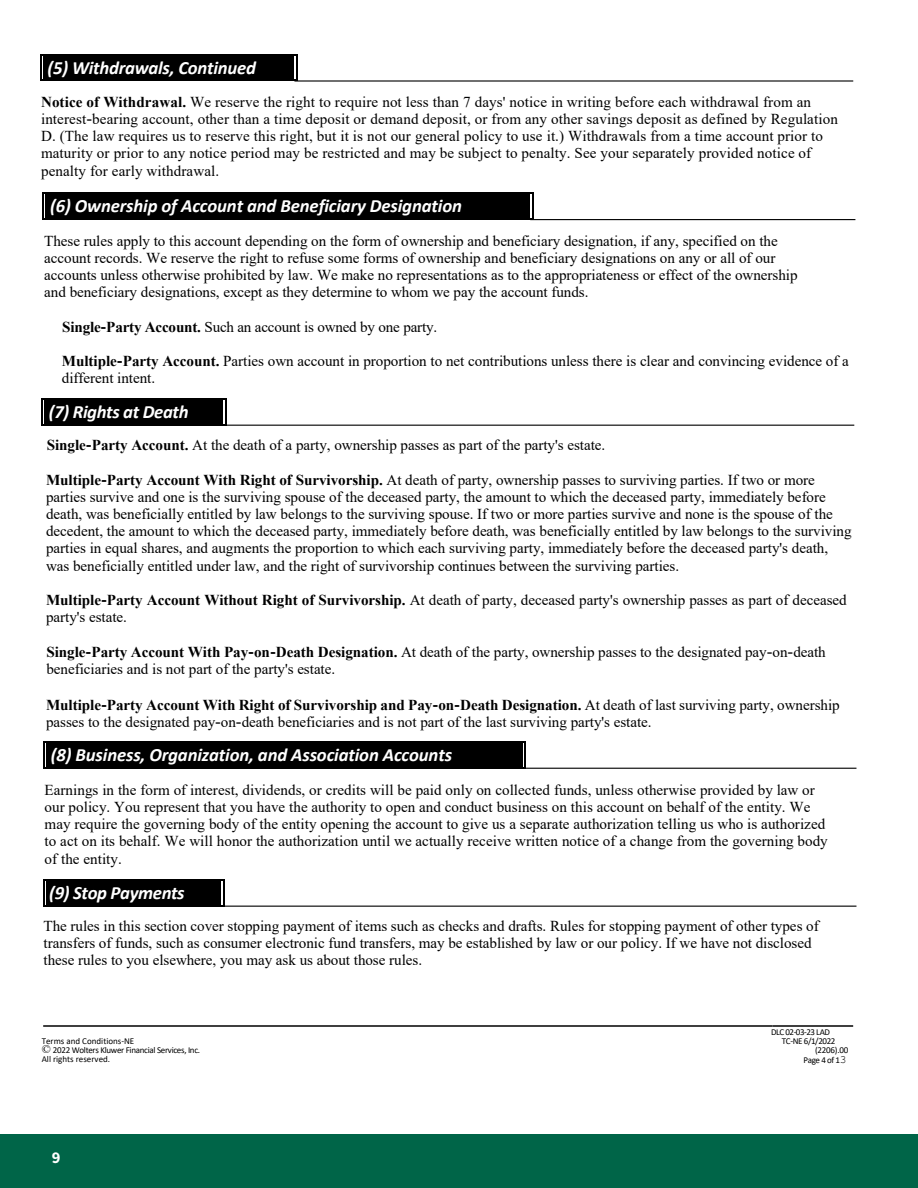
<style>
.page{position:relative;width:918px;height:1188px;background:#fff}
.page>*{position:absolute;margin:0;border:0;box-sizing:border-box;transform-origin:0 0}
.t1{font:italic 700 18.75px "Calibri";letter-spacing:-.01em;color:#fff}
.t2{font:700 16.5px "Source Sans 3";color:#fff}
.t3{font:15.15px/17.2px "Times New Roman";letter-spacing:-.005em;color:#000}
.t4{font:9px/9px "Calibri";letter-spacing:-.035em;color:#000}
.s1{font-weight:700}
.s2{font-size:17.25px}
.s3{font-family:"Bookman Old Style";font-weight:700;font-size:16.5px}
.s4{font-family:"Times New Roman";font-size:11.85px}
.s5{font-family:"Courier New";font-size:11.1px}
</style>
<div class="page">
<div style="left:0;top:1134px;width:918px;height:54px;background:#006548"></div>
<div style="left:44px;top:54px;width:250px;height:27px;background:#000"></div>
<hr style="left:41px;top:54px;width:256px;height:1px;background:#000">
<hr style="left:41px;top:80px;width:256px;height:1px;background:#000">
<svg style="left:40px;top:54px;width:1px;height:27px"></svg>
<svg style="left:297px;top:54px;width:1px;height:26px"></svg>
<div style="left:46px;top:193px;width:484px;height:27px;background:#000"></div>
<hr style="left:44px;top:193px;width:488px;height:1px;background:#000">
<hr style="left:44px;top:219px;width:488px;height:1px;background:#000">
<hr style="left:42px;top:194px;width:2px;height:25px;background:#000">
<hr style="left:532px;top:194px;width:2px;height:25px;background:#000">
<div style="left:45px;top:399px;width:178px;height:26px;background:#000"></div>
<hr style="left:42px;top:399px;width:183px;height:1px;background:#000">
<hr style="left:42px;top:424px;width:183px;height:1px;background:#000">
<svg style="left:41px;top:399px;width:1px;height:26px"></svg>
<svg style="left:225px;top:399px;width:1px;height:26px"></svg>
<div style="left:46px;top:742px;width:477px;height:26px;background:#000"></div>
<hr style="left:44px;top:742px;width:481px;height:1px;background:#000">
<hr style="left:44px;top:767px;width:481px;height:1px;background:#000">
<svg style="left:43px;top:742px;width:1px;height:26px"></svg>
<svg style="left:525px;top:742px;width:1px;height:26px"></svg>
<div style="left:46px;top:879px;width:175px;height:27px;background:#000"></div>
<hr style="left:44px;top:879px;width:179px;height:2px;background:#000">
<hr style="left:44px;top:905px;width:179px;height:1px;background:#000">
<svg style="left:43px;top:879px;width:1px;height:27px"></svg>
<svg style="left:223px;top:879px;width:1px;height:27px"></svg>
<hr style="left:43px;top:1025px;width:730px;height:2px;background:#000">
<hr style="left:773px;top:1025px;width:80px;height:2px;background:#000">
<hr style="left:294px;top:80px;width:559px;height:2px;background:#000">
<hr style="left:530px;top:219px;width:325px;height:1px;background:#000">
<hr style="left:223px;top:425px;width:631px;height:1px;background:#000">
<hr style="left:523px;top:768px;width:333px;height:1px;background:#000">
<hr style="left:221px;top:906px;width:635px;height:1px;background:#000">
<p class="t1" style="left:48px;top:54px;width:210px">(5) Withdrawals, Continued</p>
<p class="t3" style="left:41px;top:92px;width:798px"><span class="s1">Notice of Withdrawal.</span> We reserve the right to require not less than 7 days' notice in writing before each withdrawal from an interest<span class="s2">-</span>bearing account, other than a time deposit or demand deposit, or from any other savings deposit as defined by Regulation D. (The law requires us to reserve this right, but it is not our general policy to use it.) Withdrawals from a time account prior to maturity or prior to any notice period may be restricted and may be subject to penalty. See your separately provided notice of penalty for early withdrawal.</p>
<p class="t1" style="left:50px;top:193px;width:413px">(6) Ownership of Account and Beneficiary Designation</p>
<p class="t3" style="left:44px;top:231px;width:755px">These rules apply to this account depending on the form of ownership and beneficiary designation, if any, specified on the account records. We reserve the right to refuse some forms of ownership and beneficiary designations on any or all of our accounts unless otherwise prohibited by law. We make no representations as to the appropriateness or effect of the ownership and beneficiary designations, except as they determine to whom we pay the account funds.</p>
<p class="t3" style="left:62px;top:317px;width:376px"><span class="s1">Single</span><span class="s3">-</span><span class="s1">Party Account.</span> Such an account is owned by one party.</p>
<p class="t3" style="left:62px;top:352px;width:789px"><span class="s1">Multiple</span><span class="s3">-</span><span class="s1">Party Account.</span> Parties own account in proportion to net contributions unless there is clear and convincing evidence of a different intent.</p>
<p class="t1" style="left:49px;top:398px;width:141px">(7) Rights at Death</p>
<p class="t3" style="left:47px;top:436px;width:560px"><span class="s1">Single</span><span class="s3">-</span><span class="s1">Party Account.</span> At the death of a party, ownership passes as part of the party's estate.</p>
<p class="t3" style="left:46px;top:470px;width:807px"><span class="s1">Multiple</span><span class="s3">-</span><span class="s1">Party Account With Right of Survivorship.</span> At death of party, ownership passes to surviving parties. If two or more parties survive and one is the surviving spouse of the deceased party, the amount to which the deceased party, immediately before death, was beneficially entitled by law belongs to the surviving spouse. If two or more parties survive and none is the spouse of the decedent, the amount to which the deceased party, immediately before death, was beneficially entitled by law belongs to the surviving parties in equal shares, and augments the proportion to which each surviving party, immediately before the deceased party's death, was beneficially entitled under law, and the right of survivorship continues between the surviving parties.</p>
<p class="t3" style="left:46px;top:591px;width:802px"><span class="s1">Multiple</span><span class="s3">-</span><span class="s1">Party Account Without Right of Survivorship.</span> At death of party, deceased party's ownership passes as part of deceased party's estate.</p>
<p class="t3" style="left:46px;top:643px;width:781px"><span class="s1">Single</span><span class="s3">-</span><span class="s1">Party Account With Pay</span><span class="s3">-</span><span class="s1">on</span><span class="s3">-</span><span class="s1">Death Designation.</span> At death of the party, ownership passes to the designated pay<span class="s2">-</span>on<span class="s2">-</span>death beneficiaries and is not part of the party's estate.</p>
<p class="t3" style="left:46px;top:695px;width:795px"><span class="s1">Multiple</span><span class="s3">-</span><span class="s1">Party Account With Right of Survivorship and Pay</span><span class="s3">-</span><span class="s1">on</span><span class="s3">-</span><span class="s1">Death Designation.</span> At death of last surviving party, ownership passes to the designated pay<span class="s2">-</span>on<span class="s2">-</span>death beneficiaries and is not part of the last surviving party's estate.</p>
<p class="t1" style="left:51px;top:742px;width:403px">(8) Business, Organization, and Association Accounts</p>
<p class="t3" style="left:45px;top:781px;width:785px">Earnings in the form of interest, dividends, or credits will be paid only on collected funds, unless otherwise provided by law or our policy. You represent that you have the authority to open and conduct business on this account on behalf of the entity. We may require the governing body of the entity opening the account to give us a separate authorization telling us who is authorized to act on its behalf. We will honor the authorization until we actually receive written notice of a change from the governing body of the entity.</p>
<p class="t1" style="left:49px;top:879px;width:137px">(9) Stop Payments</p>
<p class="t3" style="left:44px;top:916px;width:777px">The rules in this section cover stopping payment of items such as checks and drafts. Rules for stopping payment of other types of transfers of funds, such as consumer electronic fund transfers, may be established by law or our policy. If we have not disclosed these rules to you elsewhere, you may ask us about those rules.</p>
<p class="t4" style="left:771px;top:1027px;width:60px">DLC 02-03-23 LAD</p>
<p class="t4" style="left:42px;top:1036px;width:160px">Terms and Conditions-NE<br><span class="s4">©</span> 2022 Wolters Kluwer Financial Services, Inc.<br>All rights reserved.</p>
<p class="t4" style="left:815px;top:1036px;width:35px;text-indent:-33px">TC-NE 6/1/2022 (2206).00</p>
<p class="t4" style="left:804px;top:1056px;width:44px">Page 4 of 1<span class="s5">3</span></p>
<p class="t2" style="left:52px;top:1147px;width:10px">9</p>
</div>
